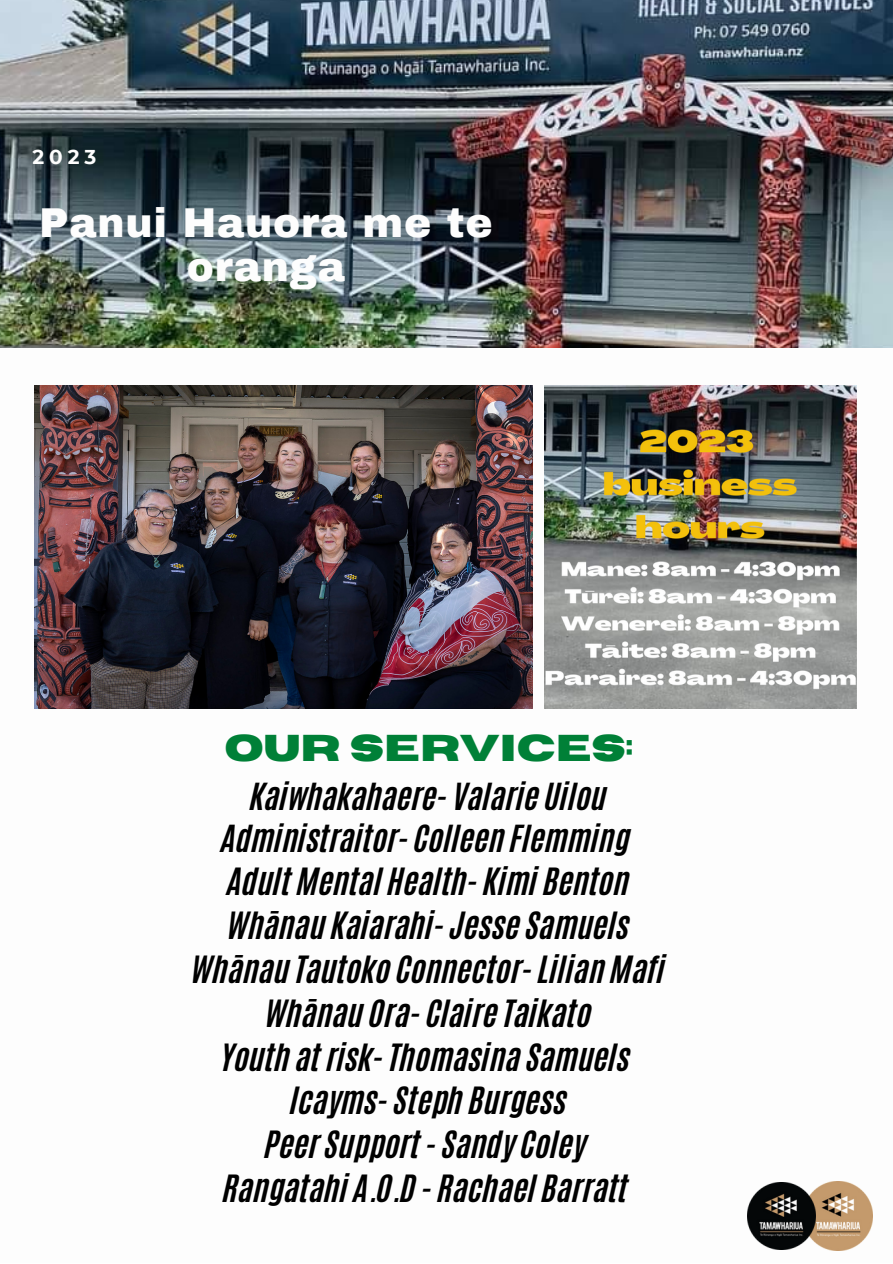
<style>
.page{position:relative;width:893px;height:1264px;background:#fff}
.page>*{position:absolute;margin:0;border:0;box-sizing:border-box;transform-origin:0 0}
.t1{font:900 40.8px/43.8px "Archivo";letter-spacing:.02em;color:#fdfdfd;text-align:center}
.t2{font:700 37.2px "Horizon";color:#008037}
.t3{font:31.35px/43.8px "CA Generated";color:#000;text-align:center}
.t4{font:31.2px/42.8px "CA Generated";color:#000;text-align:center}
.t5{font:700 19.95px "Montserrat";color:#fdfdfd}
</style>
<div class="page">
<img style="left:0;top:0;width:892px;height:348px">
<img style="left:815px;top:1181px;width:57px;height:68px">
<img style="left:747px;top:1182px;width:68px;height:67px">
<img style="left:544px;top:385px;width:312px;height:323px">
<img style="left:34px;top:385px;width:498px;height:323px">
<p class="t5" style="left:32px;top:145px;width:66px">2023</p>
<h1 class="t1" style="left:39px;top:202px;width:455px">Panui Hauora me te oranga</h1>
<p class="t2" style="left:224px;top:730px;width:410px">OUR SERVICES:</p>
<p class="t4" style="left:222px;top:775px;width:410px">Kaiwhakahaere- Valarie Uilou<br>Administraitor- Colleen Flemming</p>
<p class="t3" style="left:192px;top:860px;width:475px">Adult Mental Health- Kimi Benton<br>Whānau Kaiarahi- Jesse Samuels<br>Whānau Tautoko Connector- Lilian Mafi<br>Whānau Ora- Claire Taikato<br>Youth at risk- Thomasina Samuels<br>Icayms- Steph Burgess<br>Peer Support - Sandy Coley<br>Rangatahi A.O.D - Rachael Barratt</p>
</div>
